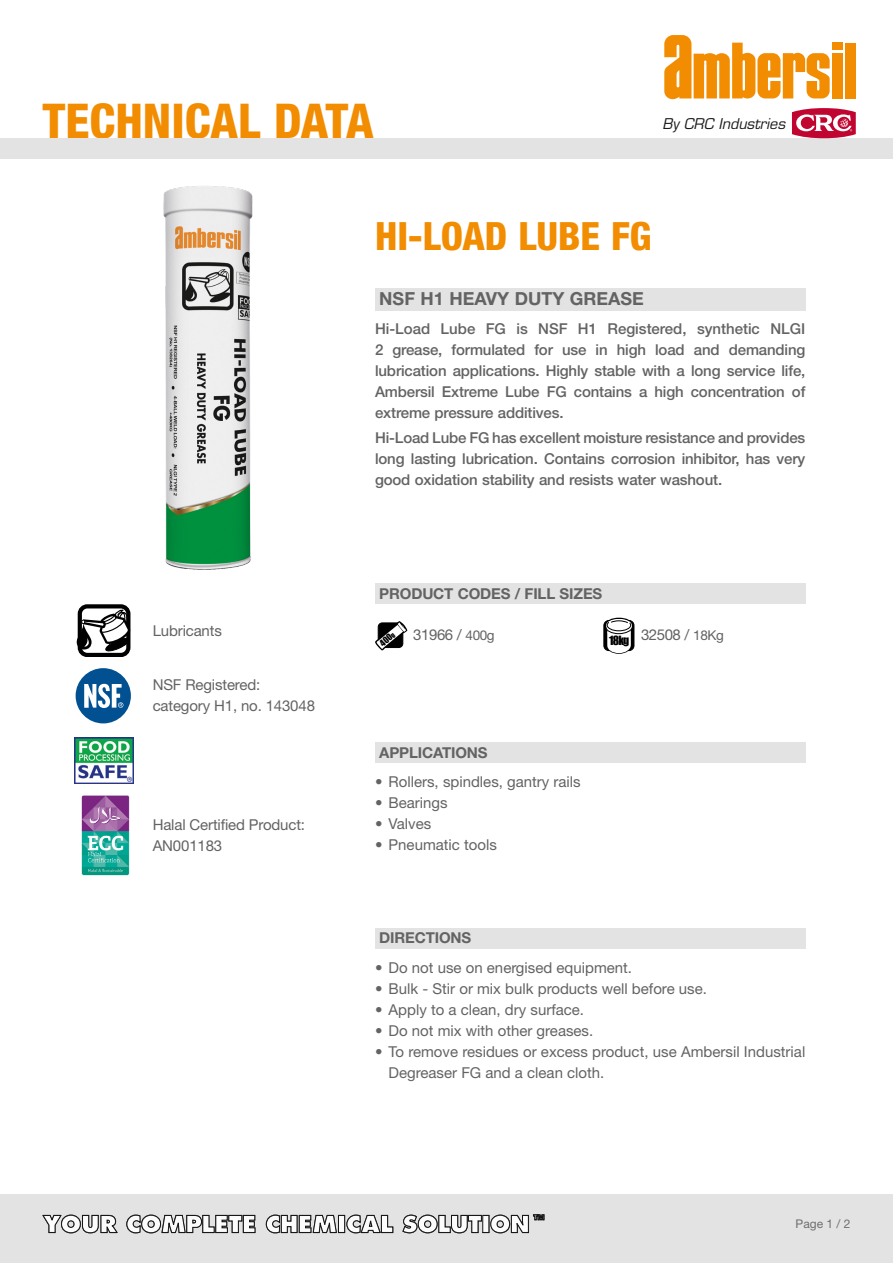
<style>
.page{position:relative;width:893px;height:1263px;background:#fff}
.page>*{position:absolute;margin:0;border:0;box-sizing:border-box;transform-origin:0 0}
.t1{font:800 condensed 48px "Helvetica Neue LT Std";color:#f28c00}
.t2{font:800 condensed 39px "Helvetica Neue LT Std";color:#f28c00}
.t3{font:700 18px "Helvetica Neue LT Std";color:#646363}
.t4{font:500 15px/21px "Helvetica Neue LT Std";letter-spacing:-.01em;color:#646363;text-align:justify}
.t5{font:15px/21px "Helvetica Neue LT Std";color:#646363}
.t6{font:700 15px "Helvetica Neue LT Std";letter-spacing:-.01em;color:#646363}
.t7{font:italic 14.55px "Eurostile LT Std";color:#1c1d1b}
.t8{font:12px "Helvetica Neue LT Std";color:#706f6f}
.t9{font:11.7px "Impact";color:#000}
.s1{font-size:13.5px}
</style>
<div class="page">
<div style="left:375px;top:288px;width:430px;height:22px;background:#e3e3e3"></div>
<div style="left:375px;top:742px;width:430px;height:20px;background:#e3e3e3"></div>
<img style="left:164px;top:186px;width:88px;height:383px">
<div style="left:0;top:1195px;width:893px;height:68px;background:#e3e3e3"></div>
<svg style="left:42px;top:1214px;width:76px;height:19px"></svg>
<svg style="left:126px;top:1214px;width:419px;height:19px"></svg>
<div style="left:375px;top:928px;width:430px;height:20px;background:#e3e3e3"></div>
<div style="left:375px;top:584px;width:430px;height:20px;background:#e3e3e3"></div>
<img style="left:81px;top:795px;width:49px;height:81px">
<svg style="left:76px;top:668px;width:55px;height:55px"></svg>
<div style="left:78px;top:604px;width:52px;height:53px;border:4px solid #000;border-radius:7px"></div>
<div style="left:77px;top:623px;width:15px;height:27px;background:#000;border-radius:7px"></div>
<svg style="left:80px;top:609px;width:51px;height:43px"></svg>
<img style="left:74px;top:737px;width:60px;height:46px">
<div style="left:0;top:138px;width:893px;height:21px;background:#e3e3e3"></div>
<div style="left:603px;top:620px;width:31px;height:31px;border:1px solid #000;border-radius:5px"></div>
<svg style="left:603px;top:618px;width:30px;height:36px"></svg>
<div style="left:845px;top:43px;width:10px;height:55px;background:#f28c00"></div>
<div style="left:832px;top:43px;width:10px;height:7px;background:#f28c00"></div>
<div style="left:832px;top:53px;width:10px;height:45px;background:#f28c00"></div>
<svg style="left:664px;top:35px;width:166px;height:64px"></svg>
<svg style="left:792px;top:108px;width:64px;height:30px"></svg>
<svg style="left:375px;top:621px;width:32px;height:29px"></svg>
<h1 class="t1" style="left:43px;top:91px;width:333px">TECHNICAL DATA</h1>
<p class="t7" style="left:663px;top:115px;width:124px">By CRC Industries</p>
<h2 class="t2" style="left:375px;top:212px;width:278px">HI-LOAD LUBE FG</h2>
<p class="t3" style="left:379px;top:288px;width:266px">NSF H1 HEAVY DUTY GREASE</p>
<p class="t4" style="left:375px;top:318px;width:432px">Hi-Load Lube FG is NSF H1 Registered, synthetic NLGI 2 grease, formulated for use in high load and demanding lubrication applications. Highly stable with a long service life, Ambersil Extreme Lube FG contains a high concentration of extreme pressure additives.</p>
<p class="t4" style="left:375px;top:427px;width:432px">Hi-Load Lube FG has excellent moisture resistance and provides long lasting lubrication. Contains corrosion inhibitor, has very good oxidation stability and resists water washout.</p>
<p class="t5" style="left:153px;top:620px;width:71px">Lubricants</p>
<p class="t5" style="left:153px;top:674px;width:164px">NSF Registered: category H1, no. 143048</p>
<p class="t5" style="left:153px;top:814px;width:154px">Halal Certified Product:<br>AN001183</p>
<p class="t6" style="left:379px;top:585px;width:224px">PRODUCT CODES / FILL SIZES</p>
<p class="t5" style="left:413px;top:624px;width:83px">31966 / <span class="s1">400g</span></p>
<p class="t5" style="left:641px;top:624px;width:84px">32508 / <span class="s1">18Kg</span></p>
<p class="t9" style="left:609px;top:631px;width:22px">18kg</p>
<p class="t6" style="left:379px;top:743px;width:110px">APPLICATIONS</p>
<p class="t5" style="left:375px;top:771px;width:207px">• Rollers, spindles, gantry rails</p>
<p class="t5" style="left:375px;top:792px;width:74px">• Bearings</p>
<p class="t5" style="left:375px;top:813px;width:58px">• Valves</p>
<p class="t5" style="left:375px;top:834px;width:123px">• Pneumatic tools</p>
<p class="t6" style="left:379px;top:929px;width:93px">DIRECTIONS</p>
<p class="t5" style="left:375px;top:957px;width:259px">• Do not use on energised equipment.</p>
<p class="t5" style="left:375px;top:978px;width:333px">• Bulk - Stir or mix bulk products well before use.</p>
<p class="t5" style="left:375px;top:999px;width:211px">• Apply to a clean, dry surface.</p>
<p class="t5" style="left:375px;top:1020px;width:220px">• Do not mix with other greases.</p>
<p class="t5" style="left:389px;top:1041px;width:418px;text-indent:-13px">• To remove residues or excess product, use Ambersil Industrial<br>Degreaser FG and a clean cloth.</p>
<p class="t8" style="left:795px;top:1217px;width:56px">Page 1 / 2</p>
</div>
